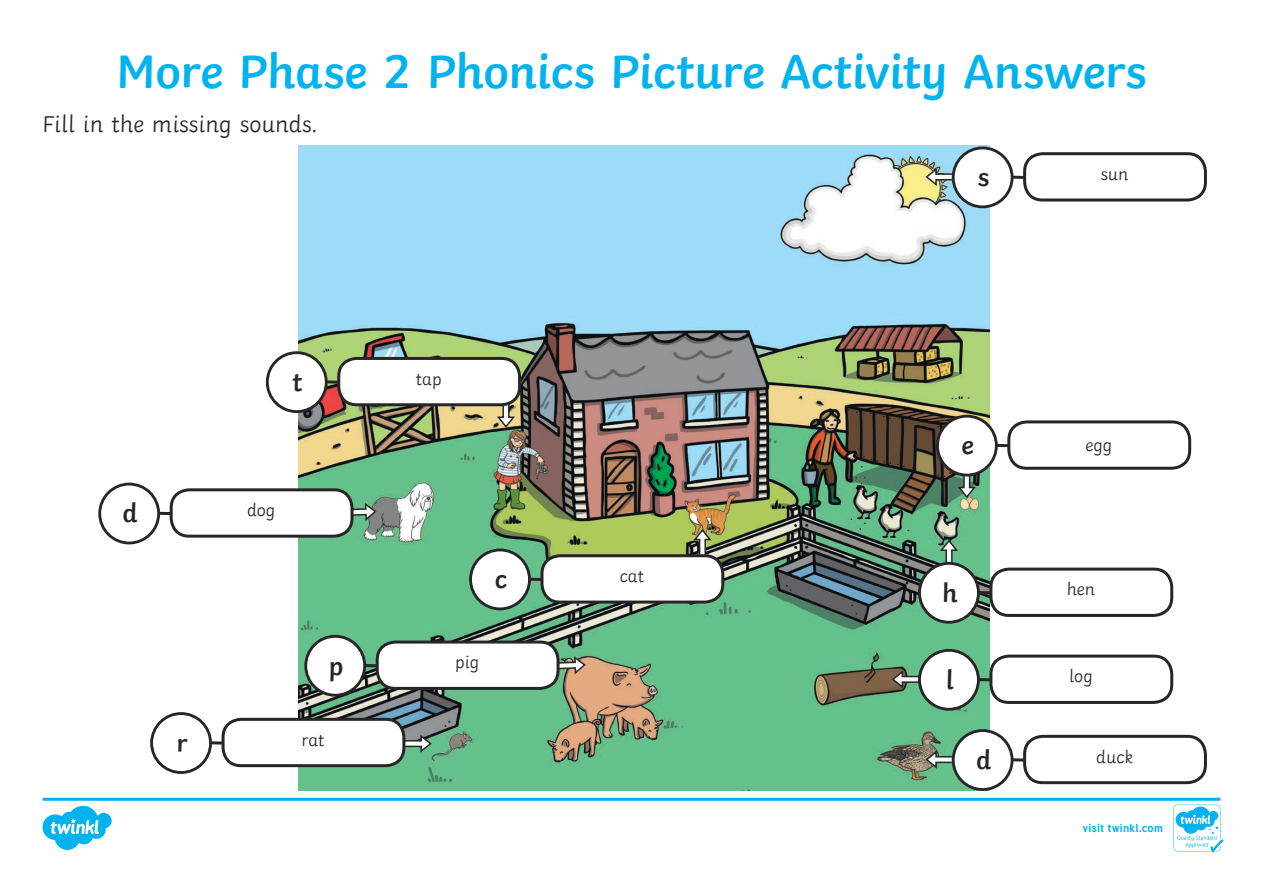
<style>
.page{position:relative;width:1263px;height:893px;background:#fff}
.page>*{position:absolute;margin:0;border:0;box-sizing:border-box;transform-origin:0 0}
.Heading_1{font:600 49.5px "Twinkl";letter-spacing:-.01em;color:#00b3ef}
.Heading_2{font:600 27px "Twinkl";color:#282526}
.KS1_Body_Copy{font:300 24px "Twinkl";color:#282526}
.Aim{font:300 18px "Twinkl";color:#282526}
.t1{font:700 11.4px "Tuffy";letter-spacing:.015em;color:#00b3ef}
</style>
<div class="page">
<img style="left:298px;top:146px;width:691px;height:645px">
<svg style="left:1013px;top:174px;width:10px;height:7px"></svg>
<div style="left:1023px;top:152px;width:184px;height:50px;border:3px solid #282526;border-radius:18px"></div>
<svg style="left:924px;top:166px;width:30px;height:22px"></svg>
<div style="left:953px;top:148px;width:59px;height:59px;background:#fff;border-radius:50%"></div>
<div style="left:952px;top:147px;width:61px;height:61px;border:3px solid #282526;border-radius:50%"></div>
<svg style="left:1013px;top:756px;width:10px;height:8px"></svg>
<div style="left:1023px;top:735px;width:184px;height:49px;border:3px solid #282526;border-radius:18px"></div>
<svg style="left:924px;top:749px;width:30px;height:21px"></svg>
<div style="left:953px;top:731px;width:59px;height:58px;background:#fff;border-radius:50%"></div>
<div style="left:952px;top:729px;width:61px;height:62px;border:3px solid #282526;border-radius:50%"></div>
<svg style="left:980px;top:676px;width:9px;height:8px"></svg>
<div style="left:989px;top:655px;width:184px;height:49px;border:3px solid #282526;border-radius:18px"></div>
<svg style="left:891px;top:669px;width:29px;height:21px"></svg>
<div style="left:919px;top:650px;width:59px;height:59px;background:#fff;border-radius:50%"></div>
<div style="left:918px;top:649px;width:62px;height:62px;border:3px solid #282526;border-radius:50%"></div>
<svg style="left:980px;top:589px;width:9px;height:8px"></svg>
<div style="left:989px;top:568px;width:184px;height:49px;border:3px solid #282526;border-radius:18px"></div>
<svg style="left:938px;top:539px;width:21px;height:25px"></svg>
<div style="left:919px;top:563px;width:59px;height:59px;background:#fff;border-radius:50%"></div>
<div style="left:918px;top:562px;width:62px;height:62px;border:3px solid #282526;border-radius:50%"></div>
<svg style="left:352px;top:501px;width:25px;height:22px"></svg>
<svg style="left:495px;top:399px;width:22px;height:30px"></svg>
<svg style="left:404px;top:733px;width:29px;height:21px"></svg>
<svg style="left:559px;top:655px;width:28px;height:21px"></svg>
<svg style="left:692px;top:528px;width:21px;height:27px"></svg>
<svg style="left:998px;top:443px;width:9px;height:5px"></svg>
<svg style="left:956px;top:474px;width:21px;height:25px"></svg>
<div style="left:937px;top:416px;width:59px;height:59px;background:#fff;border-radius:50%"></div>
<div style="left:936px;top:415px;width:62px;height:61px;border:3px solid #282526;border-radius:50%"></div>
<svg style="left:212px;top:739px;width:10px;height:8px"></svg>
<div style="left:223px;top:719px;width:181px;height:47px;background:#fff;border-radius:18px"></div>
<div style="left:222px;top:718px;width:183px;height:49px;border:3px solid #282526;border-radius:18px"></div>
<div style="left:150px;top:712px;width:62px;height:62px;border:3px solid #282526;border-radius:50%"></div>
<svg style="left:366px;top:662px;width:10px;height:7px"></svg>
<div style="left:377px;top:642px;width:181px;height:46px;background:#fff;border-radius:18px"></div>
<div style="left:376px;top:641px;width:183px;height:49px;border:3px solid #282526;border-radius:18px"></div>
<div style="left:306px;top:636px;width:59px;height:59px;background:#fff;border-radius:50%"></div>
<div style="left:304px;top:635px;width:62px;height:62px;border:3px solid #282526;border-radius:50%"></div>
<svg style="left:531px;top:576px;width:9px;height:7px"></svg>
<div style="left:542px;top:556px;width:181px;height:46px;background:#fff;border-radius:18px"></div>
<div style="left:540px;top:554px;width:184px;height:50px;border:3px solid #282526;border-radius:18px"></div>
<div style="left:470px;top:550px;width:59px;height:59px;background:#fff;border-radius:50%"></div>
<div style="left:469px;top:549px;width:62px;height:61px;border:3px solid #282526;border-radius:50%"></div>
<svg style="left:160px;top:510px;width:10px;height:7px"></svg>
<div style="left:171px;top:490px;width:181px;height:46px;background:#fff;border-radius:18px"></div>
<div style="left:170px;top:488px;width:183px;height:50px;border:3px solid #282526;border-radius:18px"></div>
<div style="left:98px;top:483px;width:62px;height:61px;border:3px solid #282526;border-radius:50%"></div>
<svg style="left:328px;top:378px;width:9px;height:8px"></svg>
<div style="left:339px;top:358px;width:180px;height:47px;background:#fff;border-radius:18px"></div>
<div style="left:337px;top:357px;width:184px;height:49px;border:3px solid #282526;border-radius:18px"></div>
<div style="left:267px;top:353px;width:59px;height:59px;background:#fff;border-radius:50%"></div>
<div style="left:266px;top:351px;width:62px;height:62px;border:3px solid #282526;border-radius:50%"></div>
<div style="left:1007px;top:420px;width:184px;height:50px;border:3px solid #282526;border-radius:18px"></div>
<svg style="left:43px;top:798px;width:1180px;height:54px"></svg>
<p class="Heading_1" style="left:116px;top:32px;width:1032px">More Phase 2 Phonics Picture Activity Answers</p>
<p class="KS1_Body_Copy" style="left:42px;top:106px;width:277px">Fill in the missing sounds.</p>
<p class="Aim" style="left:1101px;top:160px;width:29px">sun</p>
<p class="Heading_2" style="left:978px;top:156px;width:13px">s</p>
<p class="Heading_2" style="left:293px;top:360px;width:12px">t</p>
<p class="Aim" style="left:416px;top:365px;width:27px">tap</p>
<p class="Heading_2" style="left:123px;top:492px;width:17px">d</p>
<p class="Aim" style="left:247px;top:496px;width:30px">dog</p>
<p class="Heading_2" style="left:176px;top:721px;width:13px">r</p>
<p class="Heading_2" style="left:495px;top:558px;width:14px">c</p>
<p class="Heading_2" style="left:329px;top:644px;width:16px">p</p>
<p class="Aim" style="left:455px;top:649px;width:26px">pig</p>
<p class="Aim" style="left:302px;top:726px;width:24px">rat</p>
<p class="Aim" style="left:620px;top:562px;width:26px">cat</p>
<p class="Heading_2" style="left:961px;top:424px;width:14px">e</p>
<p class="Aim" style="left:1085px;top:431px;width:28px">egg</p>
<p class="Heading_2" style="left:942px;top:571px;width:17px">h</p>
<p class="Aim" style="left:1067px;top:576px;width:30px">hen</p>
<p class="Heading_2" style="left:946px;top:658px;width:10px">l</p>
<p class="Aim" style="left:1069px;top:663px;width:25px">log</p>
<p class="Heading_2" style="left:976px;top:738px;width:17px">d</p>
<p class="Aim" style="left:1096px;top:743px;width:38px">duck</p>
<p class="t1" style="left:1082px;top:819px;width:82px">visit twinkl.com</p>
</div>
